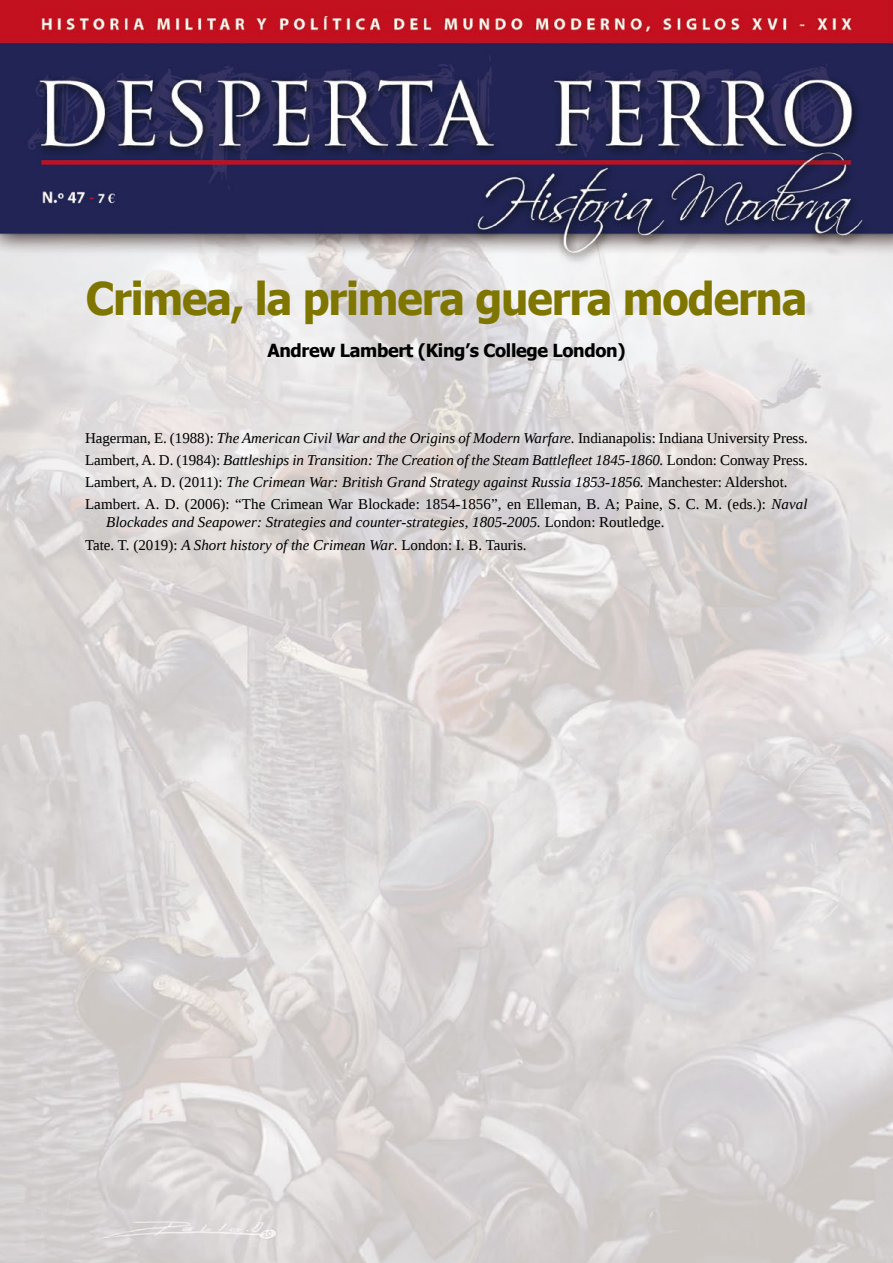
<style>
.page{position:relative;width:893px;height:1263px;background:#fff}
.page>*{position:absolute;margin:0;border:0;box-sizing:border-box;transform-origin:0 0}
.t1{font:700 45px "Tahoma";letter-spacing:-.025em;color:#7f7600;scale:.95 1}
.t2{font:700 18px "Tahoma";letter-spacing:-.02em;color:#000}
.t3{font:15px/22.2px "Liberation Serif";letter-spacing:.005em;color:#000}
.t4{font:italic 15px/22.2px "Liberation Serif";color:#000}
.s1{font-style:italic}
.s2{font-style:normal}
</style>
<div class="page">
<img style="left:0;top:0;width:893px;height:1263px">
<h1 class="t1" style="left:86px;top:267px;width:761px">Crimea, la primera guerra moderna</h1>
<p class="t2" style="left:267px;top:337px;width:360px">Andrew Lambert (King’s College London)</p>
<p class="t3" style="left:85px;top:426px;width:724px">Hagerman, E. (1988): <span class="s1">The American Civil War and the Origins of Modern Warfare.</span> Indianapolis: Indiana University Press.<br>Lambert, A. D. (1984): <span class="s1">Battleships in Transition: The Creation of the Steam Battlefleet 1845-1860.</span> London: Conway Press.<br>Lambert, A. D. (2011): <span class="s1">The Crimean War: British Grand Strategy against Russia 1853-1856.</span> Manchester: Aldershot.<br>Lambert. A. D. (2006): “The Crimean War Blockade: 1854-1856”, en Elleman, B. A; Paine, S. C. M. (eds.): <span class="s1">Naval</span></p>
<p class="t4" style="left:85px;top:511px;width:581px;text-indent:21px">Blockades and Seapower: Strategies and counter-strategies, 1805-2005. <span class="s2">London: Routledge.<br>Tate. T. (2019):</span> A Short history of the Crimean War<span class="s2">. London: I. B. Tauris.</span></p>
</div>
